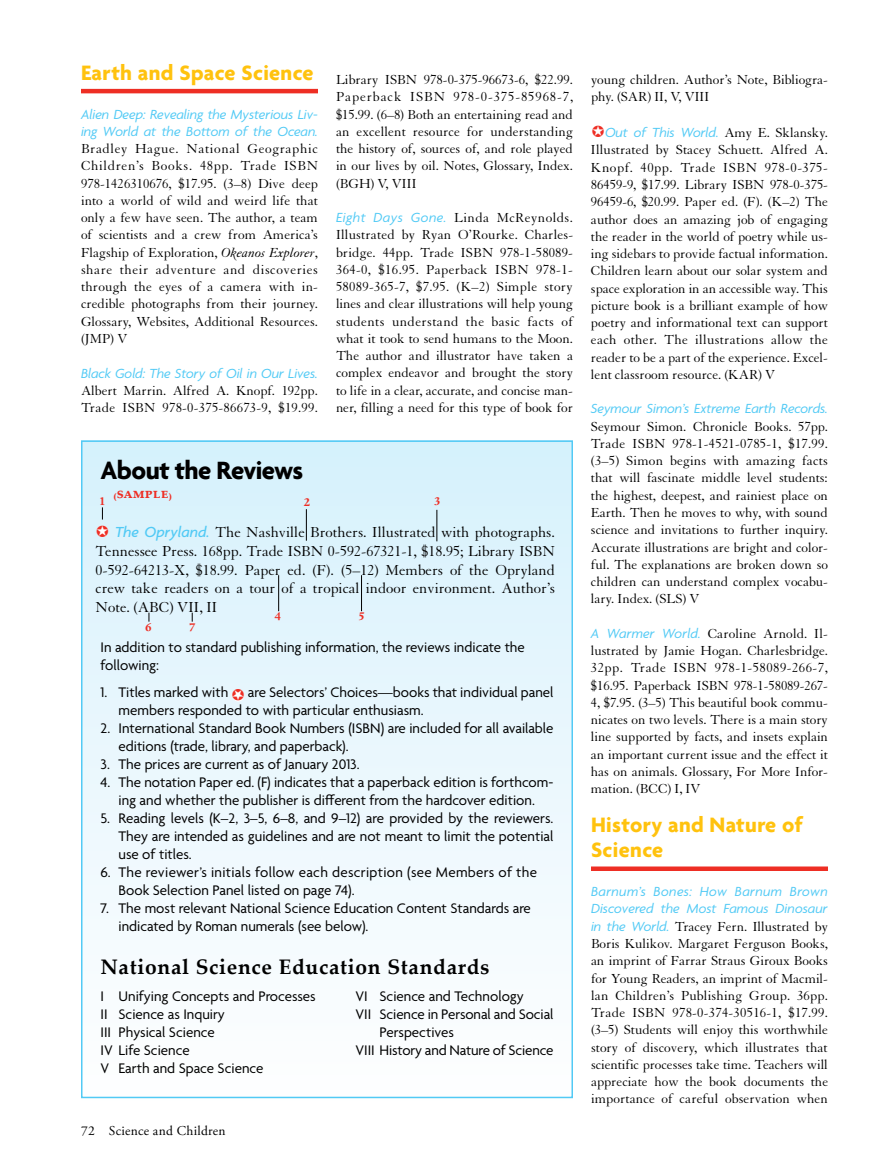
<style>
.page{position:relative;width:891px;height:1175px;background:#fff}
.page>*{position:absolute;margin:0;border:0;box-sizing:border-box;transform-origin:0 0}
.t1{font:700 27px "Agenda";letter-spacing:-.02em;color:#000}
.t2{font:700 22.5px/25.5px "Agenda";letter-spacing:.015em;color:#ffc20e}
.t3{font:700 21px "Palatino Linotype";letter-spacing:.03em;color:#000}
.t4{font:15.75px/18.8px "Granjon LT Std";color:#000;text-align:justify}
.t5{font:700 15.75px "Palatino Linotype";color:#ee2e24}
.t6{font:15px/18px "Agenda";color:#000}
.t7{font:14.25px/17.2px "Granjon LT Std";letter-spacing:-.005em;color:#000;text-align:justify}
.t8{font:italic 14.25px/17.2px "Agenda";letter-spacing:-.01em;color:#52caf5}
.t9{font:700 14.25px "Dante MT Std";color:#ee2e24}
.t10{font:13.5px "Adobe Garamond Pro";letter-spacing:.02em;color:#000}
.s1{font-style:italic}
.s2{font-family:"Agenda";font-style:italic;color:#52caf5}
.s3{font-family:"Agenda";font-weight:500;font-style:italic;color:#52caf5}
.s4{font-family:"Granjon LT Std";font-style:normal;color:#000}
</style>
<div class="page">
<hr style="left:81px;top:89px;width:237px;height:4px;background:#ee2e24">
<div style="left:591px;top:866px;width:237px;height:5px;background:#ee2e24"></div>
<div style="left:81px;top:440px;width:492px;height:662px;background:linear-gradient(to bottom,#d6f1fc,#fefeff)"></div>
<div style="left:81px;top:440px;width:492px;height:658px;border:2px solid #52caf5"></div>
<svg style="left:102px;top:507px;width:1px;height:12px"></svg>
<hr style="left:278px;top:575px;width:1px;height:36px;background:#000">
<hr style="left:361px;top:575px;width:1px;height:36px;background:#000">
<hr style="left:306px;top:509px;width:1px;height:31px;background:#000">
<hr style="left:437px;top:510px;width:1px;height:31px;background:#000">
<div style="left:233px;top:690px;width:11px;height:11px;background:#fff;border-radius:50%"></div>
<svg style="left:97px;top:525px;width:11px;height:12px"></svg>
<svg style="left:232px;top:688px;width:12px;height:12px"></svg>
<h2 class="t2" style="left:81px;top:61px;width:234px">Earth and Space Science</h2>
<p class="t8" style="left:81px;top:105px;width:239px">Alien Deep: Revealing the Mysterious Liv&shy;ing World at the Bottom of the Ocean.</p>
<p class="t7" style="left:81px;top:140px;width:239px">Bradley Hague. National Geographic Children’s Books. 48pp. Trade ISBN 978-1426310676, $17.95. (3–8) Dive deep into a world of wild and weird life that only a few have seen. The author, a team of scientists and a crew from America’s Flagship of Exploration, <span class="s1">Okeanos Explorer</span>, share their adventure and discoveries through the eyes of a camera with in&shy;credible photographs from their journey.<br>Glossary, Websites, Additional Resources. (JMP) V</p>
<p class="t8" style="left:81px;top:364px;width:238px">Black Gold: The Story of Oil in Our Lives.</p>
<p class="t7" style="left:81px;top:382px;width:238px">Albert Marrin. Alfred A. Knopf. 192pp.<br>Trade ISBN 978-0-375-86673-9, $19.99.</p>
<h1 class="t1" style="left:100px;top:456px;width:204px">About the Reviews</h1>
<p class="t7" style="left:336px;top:71px;width:239px">Library ISBN 978-0-375-96673-6, $22.99.<br>Paperback ISBN 978-0-375-85968-7, $15.99. (6–8) Both an entertaining read and an excellent resource for understanding the history of, sources of, and role played in our lives by oil. Notes, Glossary, Index. (BGH) V, VIII</p>
<p class="t7" style="left:336px;top:209px;width:239px"><span class="s2">Eight Days Gone.</span> Linda McReynolds.<br>Illustrated by Ryan O’Rourke. Charles&shy;bridge. 44pp. Trade ISBN 978-1-58089- 364-0, $16.95. Paperback ISBN 978-1- 58089-365-7, $7.95. (K–2) Simple story lines and clear illustrations will help young students understand the basic facts of what it took to send humans to the Moon.<br>The author and illustrator have taken a complex endeavor and brought the story to life in a clear, accurate, and concise man&shy;ner, filling a need for this type of book for</p>
<p class="t5" style="left:114px;top:481px;width:60px">(sample)</p>
<p class="t4" style="left:96px;top:523px;width:461px;text-indent:19px"><span class="s3">The Opryland.</span> The Nashville Brothers. Illustrated with photographs.<br>Tennessee Press. 168pp. Trade ISBN 0-592-67321-1, $18.95; Library ISBN 0-592-64213-X, $18.99. Paper ed. (F). (5–12) Members of the Opryland crew take readers on a tour of a tropical indoor environment. Author’s Note. (ABC) VII, II</p>
<p class="t9" style="left:99px;top:493px;width:8px">1</p>
<p class="t9" style="left:304px;top:494px;width:8px">2</p>
<p class="t9" style="left:434px;top:493px;width:8px">3</p>
<p class="t9" style="left:274px;top:608px;width:8px">4</p>
<p class="t9" style="left:358px;top:608px;width:8px">5</p>
<p class="t9" style="left:145px;top:619px;width:8px">6</p>
<p class="t9" style="left:189px;top:619px;width:8px">7</p>
<p class="t6" style="left:100px;top:638px;width:426px">In addition to standard publishing information, the reviews indicate the following:</p>
<p class="t6" style="left:100px;top:683px;width:129px">1. Titles marked with</p>
<p class="t6" style="left:118px;top:683px;width:436px;text-indent:129px">are Selectors’ Choices—books that individual panel members responded to with particular enthusiasm.</p>
<p class="t6" style="left:118px;top:719px;width:436px;text-indent:-18px">2. International Standard Book Numbers (ISBN) are included for all available editions (trade, library, and paperback).</p>
<p class="t6" style="left:100px;top:755px;width:261px">3. The prices are current as of January 2013.</p>
<p class="t6" style="left:100px;top:773px;width:454px;text-align:center">4. The notation Paper ed. (F) indicates that a paperback edition is forthcom&shy;ing and whether the publisher is different from the hardcover edition.</p>
<p class="t6" style="left:118px;top:809px;width:436px;text-align:justify;text-indent:-18px">5. Reading levels (K–2, 3–5, 6–8, and 9–12) are provided by the reviewers.<br>They are intended as guidelines and are not meant to limit the potential use of titles.</p>
<p class="t6" style="left:118px;top:863px;width:420px;text-indent:-18px">6. The reviewer’s initials follow each description (see Members of the<br>Book Selection Panel listed on page 74).</p>
<p class="t6" style="left:118px;top:899px;width:414px;text-indent:-18px">7. The most relevant National Science Education Content Standards are indicated by Roman numerals (see below).</p>
<h3 class="t3" style="left:100px;top:952px;width:391px">National Science Education Standards</h3>
<p class="t6" style="left:100px;top:988px;width:217px">I Unifying Concepts and Processes</p>
<p class="t6" style="left:356px;top:988px;width:170px">VI Science and Technology</p>
<p class="t6" style="left:100px;top:1006px;width:126px">II Science as Inquiry</p>
<p class="t6" style="left:356px;top:1006px;width:199px">VII Science in Personal and Social</p>
<p class="t6" style="left:100px;top:1024px;width:116px">III Physical Science</p>
<p class="t6" style="left:380px;top:1024px;width:76px">Perspectives</p>
<p class="t6" style="left:100px;top:1042px;width:91px">IV Life Science</p>
<p class="t6" style="left:356px;top:1042px;width:199px">VIII History and Nature of Science</p>
<p class="t6" style="left:100px;top:1060px;width:164px">V Earth and Space Science</p>
<p class="t10" style="left:81px;top:1122px;width:146px">72 Science and Children</p>
<p class="t7" style="left:591px;top:71px;width:239px">young children. Author’s Note, Bibliogra&shy;phy. (SAR) II, V, VIII</p>
<p class="t8" style="left:605px;top:124px;width:224px">Out of This World. <span class="s4">Amy E. Sklansky.</span></p>
<p class="t7" style="left:591px;top:142px;width:239px">Illustrated by Stacey Schuett. Alfred A.<br>Knopf. 40pp. Trade ISBN 978-0-375- 86459-9, $17.99. Library ISBN 978-0-375- 96459-6, $20.99. Paper ed. (F). (K–2) The author does an amazing job of engaging the reader in the world of poetry while us&shy;ing sidebars to provide factual information.<br>Children learn about our solar system and space exploration in an accessible way. This picture book is a brilliant example of how poetry and informational text can support each other. The illustrations allow the reader to be a part of the experience. Excel&shy;lent classroom resource. (KAR) V</p>
<p class="t8" style="left:591px;top:400px;width:238px">Seymour Simon’s Extreme Earth Records.</p>
<p class="t7" style="left:591px;top:418px;width:239px">Seymour Simon. Chronicle Books. 57pp.<br>Trade ISBN 978-1-4521-0785-1, $17.99. (3–5) Simon begins with amazing facts that will fascinate middle level students: the highest, deepest, and rainiest place on Earth. Then he moves to why, with sound science and invitations to further inquiry.<br>Accurate illustrations are bright and color&shy;ful. The explanations are broken down so children can understand complex vocabu&shy;lary. Index. (SLS) V</p>
<p class="t7" style="left:591px;top:625px;width:239px"><span class="s2">A Warmer World.</span> Caroline Arnold. Il&shy;lustrated by Jamie Hogan. Charlesbridge.<br>32pp. Trade ISBN 978-1-58089-266-7, $16.95. Paperback ISBN 978-1-58089-267- 4, $7.95. (3–5) This beautiful book commu&shy;nicates on two levels. There is a main story line supported by facts, and insets explain an important current issue and the effect it has on animals. Glossary, For More Infor&shy;mation. (BCC) I, IV</p>
<h2 class="t2" style="left:591px;top:813px;width:213px">History and Nature of<br>Science</h2>
<p class="t8" style="left:591px;top:883px;width:238px">Barnum’s Bones: How Barnum Brown<br>Discovered the Most Famous Dinosaur</p>
<p class="t7" style="left:591px;top:918px;width:239px"><span class="s2">in the World.</span> Tracey Fern. Illustrated by Boris Kulikov. Margaret Ferguson Books, an imprint of Farrar Straus Giroux Books for Young Readers, an imprint of Macmil&shy;lan Children’s Publishing Group. 36pp.<br>Trade ISBN 978-0-374-30516-1, $17.99. (3–5) Students will enjoy this worthwhile story of discovery, which illustrates that scientific processes take time. Teachers will appreciate how the book documents the importance of careful observation when</p>
</div>
